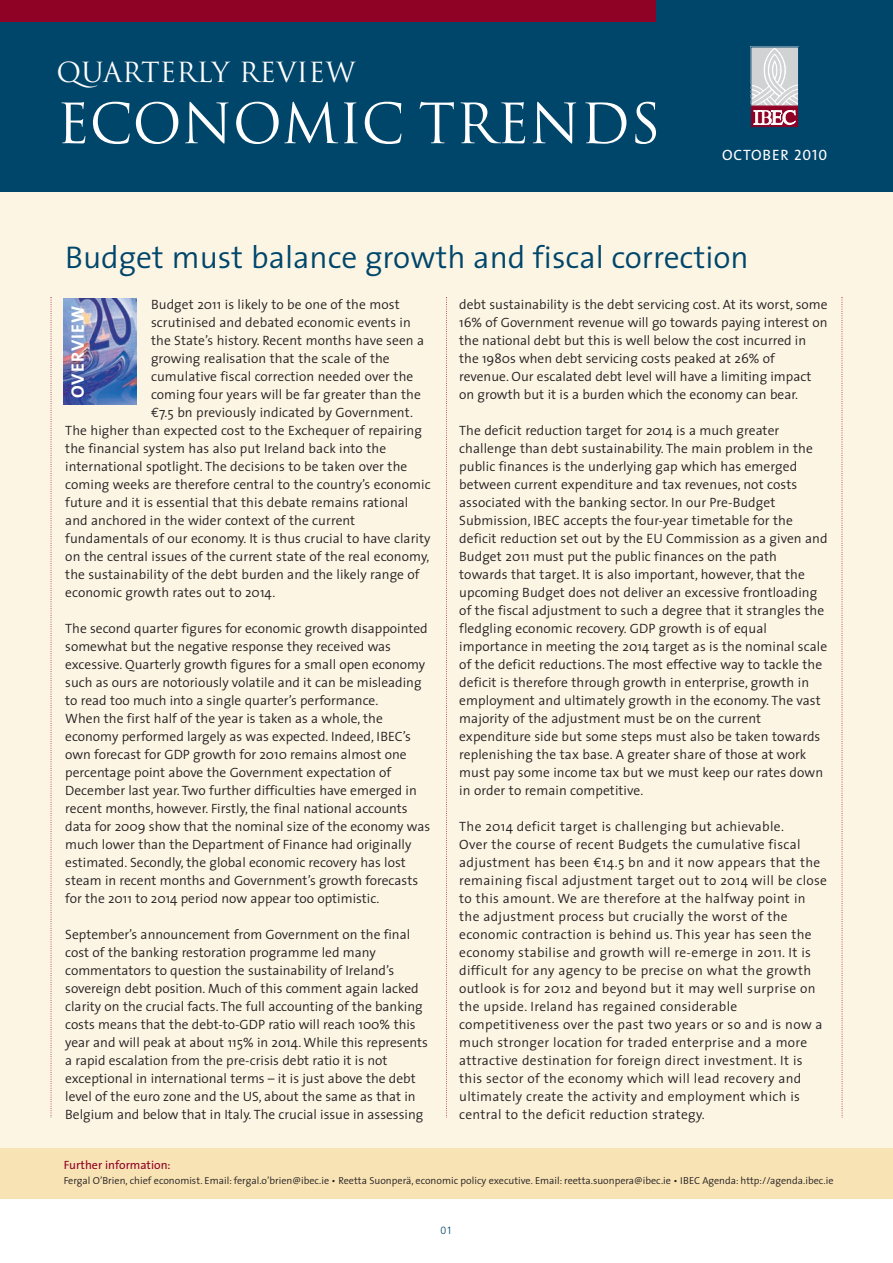
<style>
.page{position:relative;width:893px;height:1263px;background:#fff}
.page>*{position:absolute;margin:0;border:0;box-sizing:border-box;transform-origin:0 0}
.t1{font:54px "Trajan";color:#fff}
.t2{font:300 31.5px "The Sans";color:#00466b}
.t3{font:27px "Trajan";color:#fff}
.t4{font:700 18px "The Sans";letter-spacing:.06em;color:#fff}
.t5{font:15px "The Sans Caps";letter-spacing:.06em;color:#fff}
.t6{font:300 13.5px/18px "The Sans";letter-spacing:.005em;color:#231f20}
.t7{font:300 13.5px/18px "The Sans";letter-spacing:.025em;color:#231f20}
.t8{font:12px "The Sans";color:#900126}
.t9{font:300 10.5px "Frutiger";color:#00466b}
.t10{font:300 10.2px "The Sans";color:#231f20}
.s1{font-family:"Euro Mono";font-weight:400}
</style>
<div class="page">
<div style="left:0;top:0;width:893px;height:1199px;background:#fcf5e4"></div>
<div style="left:0;top:0;width:893px;height:191px;background:#00466b"></div>
<div style="left:0;top:0;width:656px;height:21px;background:#900126"></div>
<svg style="left:753px;top:49px;width:44px;height:77px;background:#d1bac2"></svg>
<div style="left:751px;top:47px;width:48px;height:81px;border:1px solid #00466b"></div>
<svg style="left:51px;top:297px;width:1px;height:821px"></svg>
<svg style="left:842px;top:297px;width:1px;height:821px"></svg>
<svg style="left:446px;top:297px;width:1px;height:821px"></svg>
<img style="left:64px;top:298px;width:72px;height:106px">
<div style="left:0;top:1149px;width:893px;height:50px;background:#f8e3b5"></div>
<h3 class="t3" style="left:57px;top:56px;width:300px">QUARTERLY REVIEW</h3>
<h1 class="t1" style="left:57px;top:93px;width:606px">ECONOMIC TRENDS</h1>
<p class="t5" style="left:722px;top:149px;width:107px">OCTOBER 2010</p>
<h2 class="t2" style="left:65px;top:247px;width:685px">Budget must balance growth and fiscal correction</h2>
<p class="t6" style="left:151px;top:297px;width:250px">Budget 2011 is likely to be one of the most</p>
<p class="t6" style="left:151px;top:315px;width:261px">scrutinised and debated economic events in</p>
<p class="t6" style="left:151px;top:333px;width:275px">the State’s history. Recent months have seen a</p>
<p class="t6" style="left:151px;top:351px;width:240px">growing realisation that the scale of the</p>
<p class="t6" style="left:151px;top:369px;width:264px">cumulative fiscal correction needed over the</p>
<p class="t6" style="left:151px;top:387px;width:271px">coming four years will be far greater than the</p>
<p class="t6" style="left:151px;top:405px;width:263px"><span class="s1">€</span>7.5 bn previously indicated by Government.</p>
<p class="t6" style="left:65px;top:423px;width:358px">The higher than expected cost to the Exchequer of repairing</p>
<p class="t6" style="left:65px;top:441px;width:322px">the financial system has also put Ireland back into the</p>
<p class="t6" style="left:65px;top:459px;width:344px">international spotlight. The decisions to be taken over the</p>
<p class="t6" style="left:65px;top:477px;width:367px">coming weeks are therefore central to the country’s economic</p>
<p class="t6" style="left:65px;top:495px;width:345px">future and it is essential that this debate remains rational</p>
<p class="t6" style="left:65px;top:513px;width:291px">and anchored in the wider context of the current</p>
<p class="t6" style="left:65px;top:531px;width:367px">fundamentals of our economy. It is thus crucial to have clarity</p>
<p class="t6" style="left:65px;top:549px;width:366px">on the central issues of the current state of the real economy,</p>
<p class="t6" style="left:65px;top:567px;width:356px">the sustainability of the debt burden and the likely range of</p>
<p class="t6" style="left:65px;top:585px;width:212px">economic growth rates out to 2014.</p>
<p class="t6" style="left:65px;top:621px;width:366px">The second quarter figures for economic growth disappointed somewhat but the negative response they received was excessive. Quarterly growth figures for a small open economy such as ours are notoriously volatile and it can be misleading to read too much into a single quarter’s performance.<br>When the first half of the year is taken as a whole, the economy performed largely as was expected. Indeed, IBEC’s own forecast for GDP growth for 2010 remains almost one percentage point above the Government expectation of December last year. Two further difficulties have emerged in recent months, however. Firstly, the final national accounts data for 2009 show that the nominal size of the economy was much lower than the Department of Finance had originally estimated. Secondly, the global economic recovery has lost steam in recent months and Government’s growth forecasts for the 2011 to 2014 period now appear too optimistic.</p>
<p class="t6" style="left:65px;top:927px;width:364px">September’s announcement from Government on the final cost of the banking restoration programme led many commentators to question the sustainability of Ireland’s sovereign debt position. Much of this comment again lacked clarity on the crucial facts. The full accounting of the banking costs means that the debt-to-GDP ratio will reach 100% this year and will peak at about 115% in 2014. While this represents a rapid escalation from the pre-crisis debt ratio it is not exceptional in international terms – it is just above the debt level of the euro zone and the US, about the same as that in Belgium and below that in Italy. The crucial issue in assessing</p>
<h3 class="t4" style="left:71px;top:398px;width:94px;rotate:-90deg">OVERVIEW</h3>
<p class="t6" style="left:459px;top:297px;width:370px">debt sustainability is the debt servicing cost. At its worst, some 16% of Government revenue will go towards paying interest on the national debt but this is well below the cost incurred in the 1980s when debt servicing costs peaked at 26% of revenue. Our escalated debt level will have a limiting impact on growth but it is a burden which the economy can bear.</p>
<p class="t6" style="left:459px;top:423px;width:370px">The deficit reduction target for 2014 is a much greater challenge than debt sustainability. The main problem in the public finances is the underlying gap which has emerged between current expenditure and tax revenues, not costs associated with the banking sector. In our Pre-Budget Submission, IBEC accepts the four-year timetable for the deficit reduction set out by the EU Commission as a given and Budget 2011 must put the public finances on the path towards that target. It is also important, however, that the upcoming Budget does not deliver an excessive frontloading of the fiscal adjustment to such a degree that it strangles the fledgling economic recovery. GDP growth is of equal importance in meeting the 2014 target as is the nominal scale of the deficit reductions. The most effective way to tackle the deficit is therefore through growth in enterprise, growth in employment and ultimately growth in the economy. The vast majority of the adjustment must be on the current expenditure side but some steps must also be taken towards replenishing the tax base. A greater share of those at work must pay some income tax but we must keep our rates down in order to remain competitive.</p>
<p class="t7" style="left:459px;top:819px;width:369px">The 2014 deficit target is challenging but achievable.<br>Over the course of recent Budgets the cumulative fiscal adjustment has been <span class="s1">€</span>14.5 bn and it now appears that the remaining fiscal adjustment target out to 2014 will be close to this amount. We are therefore at the halfway point in the adjustment process but crucially the worst of the economic contraction is behind us. This year has seen the economy stabilise and growth will re-emerge in 2011. It is difficult for any agency to be precise on what the growth outlook is for 2012 and beyond but it may well surprise on the upside. Ireland has regained considerable competitiveness over the past two years or so and is now a much stronger location for traded enterprise and a more attractive destination for foreign direct investment. It is this sector of the economy which will lead recovery and ultimately create the activity and employment which is central to the deficit reduction strategy.</p>
<p class="t8" style="left:64px;top:1160px;width:108px">Further information:</p>
<p class="t10" style="left:64px;top:1177px;width:771px">Fergal O’Brien, chief economist. Email: fergal.o’brien@ibec.ie • Reetta Suonperä, economic policy executive. Email: reetta.suonpera@ibec.ie • IBEC Agenda: http://agenda.ibec.ie</p>
<p class="t9" style="left:441px;top:1226px;width:13px">01</p>
</div>
